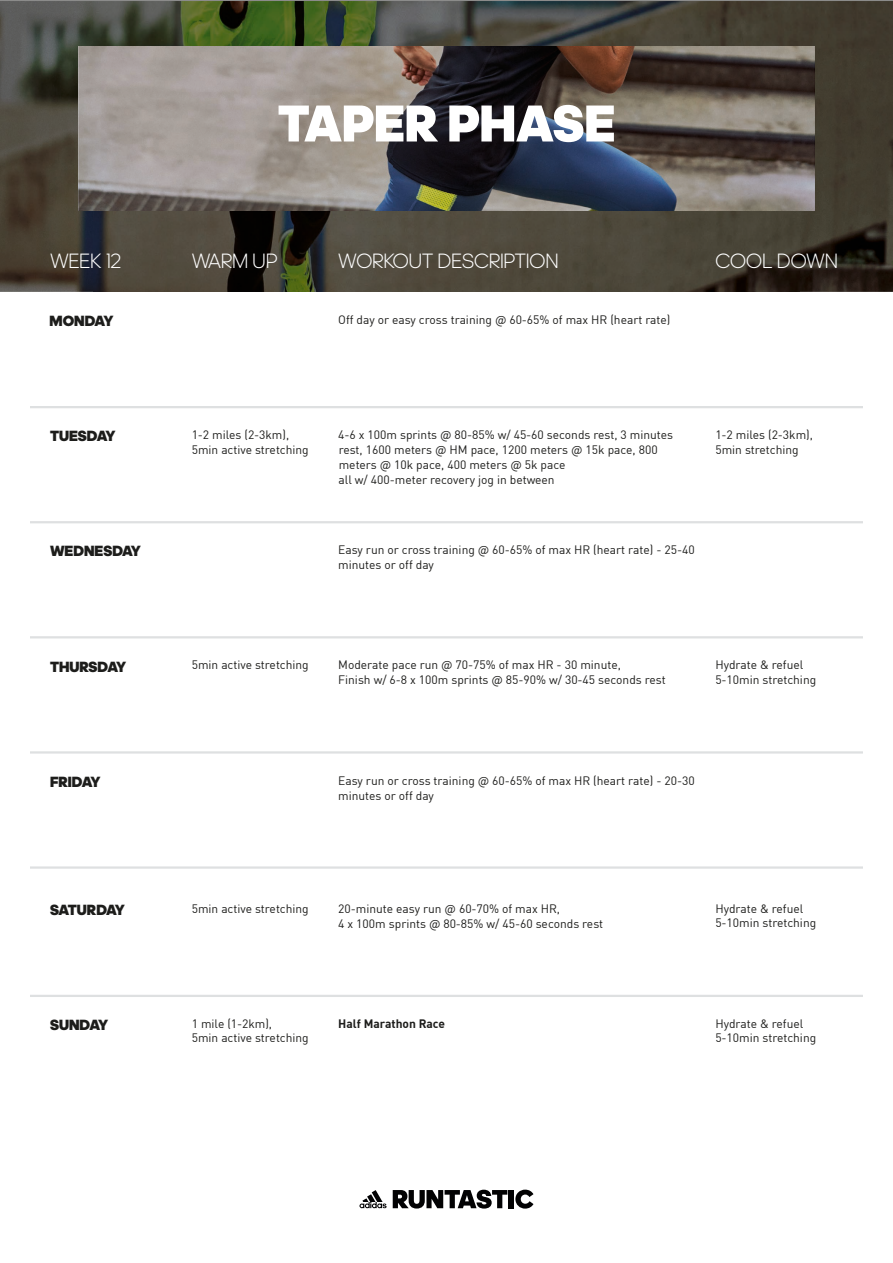
<style>
.page{position:relative;width:893px;height:1263px;background:#fff}
.page>*{position:absolute;margin:0;border:0;box-sizing:border-box;transform-origin:0 0}
.t1{font:900 52.5px "adineue PRO";color:#fff}
.t2{font:300 21px "adineue PRO";letter-spacing:.01em;color:#fff}
.t3{font:900 15px "adineue PRO";color:#1d1d1b}
.t4{font:900 15px "adineue PRO";letter-spacing:-.03em;color:#1d1d1b}
.t5{font:12px/15px "Adihaus DIN";color:#1d1d1b}
.t6{font:700 12px "Adihaus DIN";color:#1d1d1b}
</style>
<div class="page">
<img style="left:0;top:1px;width:93px;height:291px">
<img style="left:93px;top:1px;width:800px;height:48px">
<img style="left:800px;top:49px;width:93px;height:243px">
<img style="left:93px;top:210px;width:707px;height:82px">
<svg style="left:359px;top:1190px;width:28px;height:18px"></svg>
<svg style="left:393px;top:1190px;width:114px;height:18px"></svg>
<div style="left:509px;top:1190px;width:5px;height:18px;background:#020203"></div>
<svg style="left:515px;top:1189px;width:18px;height:19px"></svg>
<img style="left:79px;top:47px;width:735px;height:163px">
<hr style="left:30px;top:406px;width:833px;height:2px;background:#dee0e1">
<hr style="left:30px;top:521px;width:833px;height:2px;background:#dee0e1">
<hr style="left:30px;top:636px;width:833px;height:2px;background:#dee0e1">
<hr style="left:30px;top:751px;width:833px;height:2px;background:#dee0e1">
<hr style="left:30px;top:866px;width:833px;height:3px;background:#dee0e1">
<hr style="left:30px;top:995px;width:833px;height:2px;background:#dee0e1">
<h1 class="t1" style="left:278px;top:92px;width:339px">TAPER PHASE</h1>
<h2 class="t2" style="left:50px;top:249px;width:73px">WEEK 12</h2>
<h2 class="t2" style="left:192px;top:249px;width:88px">WARM UP</h2>
<h2 class="t2" style="left:338px;top:249px;width:222px">WORKOUT DESCRIPTION</h2>
<h2 class="t2" style="left:715px;top:249px;width:124px">COOL DOWN</h2>
<p class="t3" style="left:50px;top:312px;width:65px">MONDAY</p>
<p class="t5" style="left:338px;top:311px;width:334px">Off day or easy cross training @ 60-65% of max HR (heart rate)</p>
<p class="t3" style="left:50px;top:427px;width:67px">TUESDAY</p>
<p class="t5" style="left:192px;top:426px;width:119px;line-height:14.4px">1-2 miles (2-3km),<br>5min active stretching</p>
<p class="t5" style="left:338px;top:426px;width:336px">4-6 x 100m sprints @ 80-85% w/ 45-60 seconds rest, 3 minutes rest, 1600 meters @ HM pace, 1200 meters @ 15k pace, 800 meters @ 10k pace, 400 meters @ 5k pace<br>all w/ 400-meter recovery jog in between</p>
<p class="t5" style="left:715px;top:426px;width:99px;line-height:14.4px">1-2 miles (2-3km),<br>5min stretching</p>
<p class="t3" style="left:50px;top:542px;width:93px">WEDNESDAY</p>
<p class="t5" style="left:338px;top:541px;width:358px">Easy run or cross training @ 60-65% of max HR (heart rate) - 25-40 minutes or off day</p>
<p class="t3" style="left:50px;top:657px;width:78px">THURSDAY</p>
<p class="t5" style="left:192px;top:656px;width:119px">5min active stretching</p>
<p class="t5" style="left:338px;top:656px;width:329px">Moderate pace run @ 70-75% of max HR - 30 minute,<br>Finish w/ 6-8 x 100m sprints @ 85-90% w/ 30-45 seconds rest</p>
<p class="t5" style="left:715px;top:657px;width:102px;line-height:14.4px">Hydrate &amp; refuel<br>5-10min stretching</p>
<p class="t3" style="left:50px;top:772px;width:52px">FRIDAY</p>
<p class="t5" style="left:338px;top:771px;width:358px">Easy run or cross training @ 60-65% of max HR (heart rate) - 20-30 minutes or off day</p>
<p class="t4" style="left:50px;top:901px;width:77px">SATURDAY</p>
<p class="t5" style="left:192px;top:900px;width:119px">5min active stretching</p>
<p class="t5" style="left:338px;top:900px;width:266px">20-minute easy run @ 60-70% of max HR,<br>4 x 100m sprints @ 80-85% w/ 45-60 seconds rest</p>
<p class="t5" style="left:715px;top:900px;width:102px;line-height:14.4px">Hydrate &amp; refuel<br>5-10min stretching</p>
<p class="t3" style="left:50px;top:1016px;width:60px">SUNDAY</p>
<p class="t5" style="left:192px;top:1015px;width:119px;line-height:14.4px">1 mile (1-2km),<br>5min active stretching</p>
<p class="t6" style="left:338px;top:1014px;width:108px">Half Marathon Race</p>
<p class="t5" style="left:715px;top:1015px;width:102px;line-height:14.4px">Hydrate &amp; refuel<br>5-10min stretching</p>
</div>
